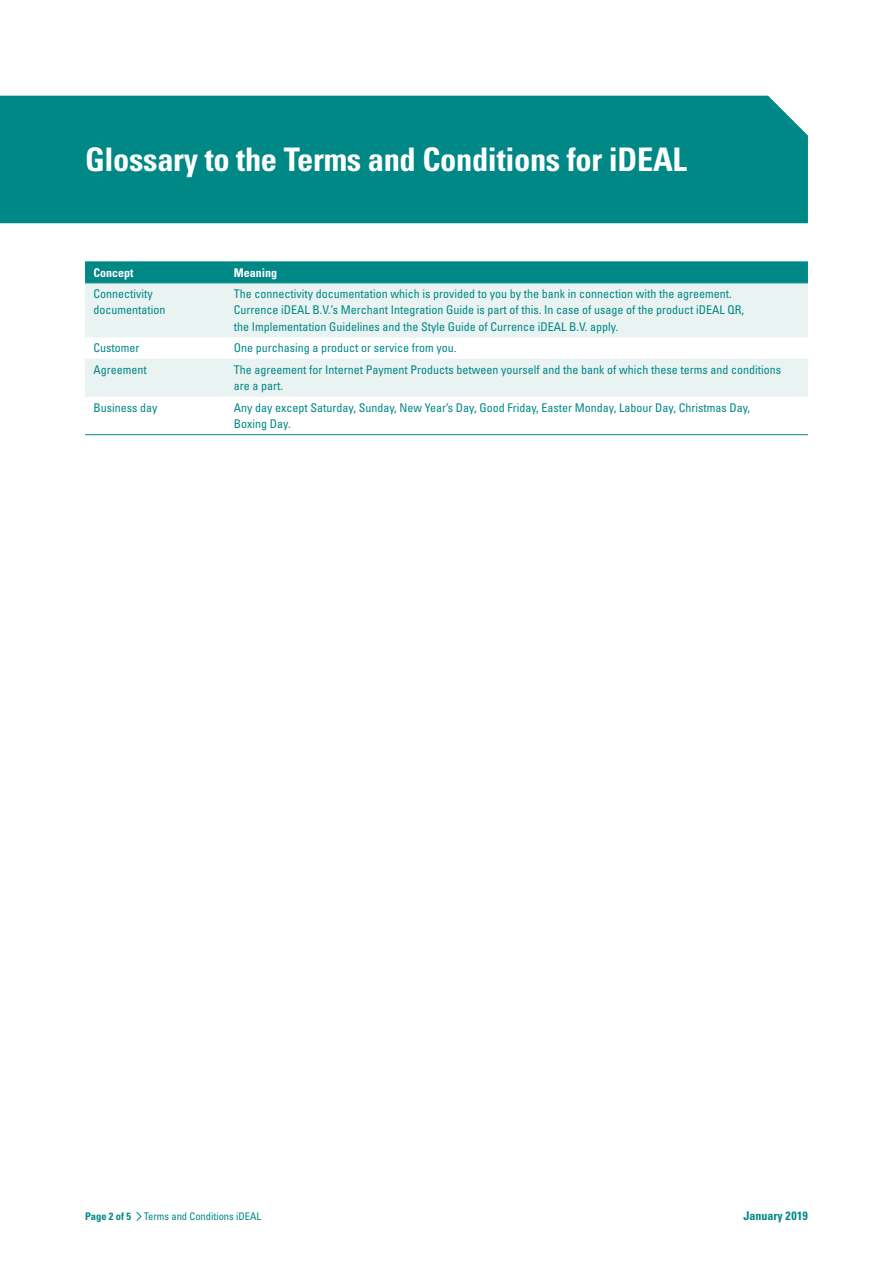
<style>
.page{position:relative;width:893px;height:1263px;background:#fff}
.page>*{position:absolute;margin:0;border:0;box-sizing:border-box;transform-origin:0 0}
.t1{font:700 condensed 32.55px "Univers LT Std";letter-spacing:-.01em;color:#fff}
.t2{font:condensed 12px/16.5px "Univers LT Std";color:#008887}
.t3{font:700 condensed 12px "Univers LT Std";color:#fff}
.t4{font:700 condensed 12px "Univers LT Std";color:#008887}
.t5{font:condensed 10.5px "Univers LT Std";color:#008887}
.s1{font-weight:700}
</style>
<div class="page">
<svg style="left:136px;top:1211px;width:6px;height:10px"></svg>
<div style="left:85px;top:262px;width:723px;height:20px;background:#008887"></div>
<svg style="left:85px;top:283px;width:723px;height:114px;fill:#e9f3f2"></svg>
<hr style="left:85px;top:261px;width:140px;height:1px;background:#008887">
<hr style="left:225px;top:261px;width:583px;height:1px;background:#008887">
<hr style="left:85px;top:282px;width:140px;height:1px;background:#008887">
<hr style="left:225px;top:282px;width:583px;height:1px;background:#008887">
<hr style="left:85px;top:434px;width:140px;height:1px;background:#008887">
<hr style="left:225px;top:434px;width:583px;height:1px;background:#008887">
<div style="left:0;top:96px;width:808px;height:127px;background:#008887"></div>
<h1 class="t1" style="left:85px;top:140px;width:603px">Glossary to the Terms and Conditions for iDEAL</h1>
<p class="t3" style="left:94px;top:265px;width:42px">Concept</p>
<p class="t3" style="left:234px;top:265px;width:45px">Meaning</p>
<p class="t2" style="left:94px;top:285px;width:73px">Connectivity documentation</p>
<p class="t2" style="left:234px;top:285px;width:512px">The connectivity documentation which is provided to you by the bank in connection with the agreement.<br>Currence iDEAL B.V.’s Merchant Integration Guide is part of this. In case of usage of the product iDEAL QR, the Implementation Guidelines and the Style Guide of Currence iDEAL B.V. apply.</p>
<p class="t2" style="left:94px;top:340px;width:47px">Customer</p>
<p class="t2" style="left:234px;top:340px;width:224px">One purchasing a product or service from you.</p>
<p class="t2" style="left:94px;top:361px;width:55px">Agreement</p>
<p class="t2" style="left:234px;top:361px;width:549px">The agreement for Internet Payment Products between yourself and the bank of which these terms and conditions are a part.</p>
<p class="t2" style="left:94px;top:399px;width:65px">Business day</p>
<p class="t2" style="left:234px;top:399px;width:518px">Any day except Saturday, Sunday, New Year’s Day, Good Friday, Easter Monday, Labour Day, Christmas Day,<br>Boxing Day.</p>
<p class="t5" style="left:85px;top:1209px;width:178px"><span class="s1">Page 2 of 5</span> Terms and Conditions iDEAL</p>
<p class="t4" style="left:743px;top:1208px;width:66px">January 2019</p>
</div>
